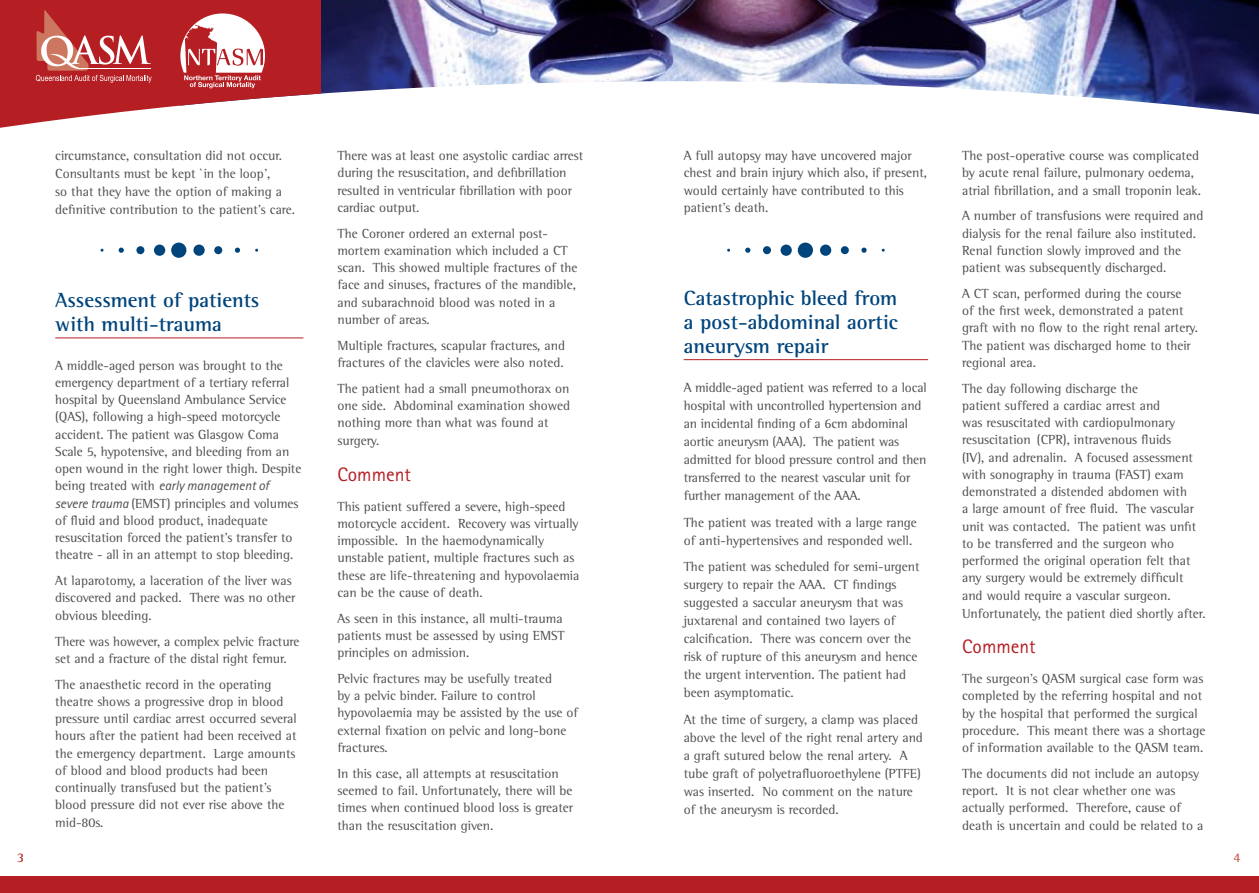
<style>
.page{position:relative;width:1259px;height:893px;background:#fff}
.page>*{position:absolute;margin:0;border:0;box-sizing:border-box;transform-origin:0 0}
.t1{font:700 21px/24px "Rotis Semi Serif";color:#00447c;text-align:justify}
.t2{font:19.5px "Rotis Sans Serif";color:#b51f24}
.t3{font:13.5px/17.2px "Rotis Semi Serif";color:#4d4d4f}
.t4{font:italic 13.5px "Rotis Sans Serif";letter-spacing:-.005em;color:#4d4d4f}
.t5{font:700 13.5px "Rotis Semi Serif";color:#b51f24}
.t6{font:13.5px "Rotis Semi Serif";color:#bd4635}
.s1{font-family:"Rotis Semi Serif";font-style:normal}
.s2{font-family:"Rotis Sans Serif";font-style:italic}
</style>
<div class="page">
<div style="left:0;top:876px;width:1259px;height:17px;background:#b51f24"></div>
<img style="left:321px;top:0;width:938px;height:115px">
<svg style="left:0;top:0;width:321px;height:128px;fill:#b51f24"></svg>
<svg style="left:36px;top:10px;width:116px;height:73px;background:#c44f4f"></svg>
<hr style="left:81px;top:68px;width:70px;height:1px;background:#fff">
<svg style="left:180px;top:13px;width:85px;height:75px"></svg>
<hr style="left:684px;top:359px;width:244px;height:1px;background:#b51f24">
<hr style="left:55px;top:338px;width:248px;height:1px;background:#b51f24">
<div style="left:154px;top:245px;width:11px;height:11px;background:#00447c;border-radius:50%"></div>
<div style="left:171px;top:243px;width:15px;height:15px;background:#00447c;border-radius:50%"></div>
<div style="left:136px;top:246px;width:8px;height:8px;background:#00447c;border-radius:50%"></div>
<svg style="left:119px;top:248px;width:5px;height:5px"></svg>
<div style="left:193px;top:245px;width:12px;height:11px;background:#00447c;border-radius:50%"></div>
<div style="left:214px;top:246px;width:8px;height:8px;background:#00447c;border-radius:50%"></div>
<svg style="left:235px;top:248px;width:5px;height:5px"></svg>
<div style="left:780px;top:245px;width:12px;height:11px;background:#00447c;border-radius:50%"></div>
<div style="left:797px;top:243px;width:16px;height:15px;background:#00447c;border-radius:50%"></div>
<div style="left:763px;top:246px;width:8px;height:8px;background:#00447c;border-radius:50%"></div>
<svg style="left:745px;top:248px;width:5px;height:5px"></svg>
<div style="left:820px;top:245px;width:11px;height:11px;background:#00447c;border-radius:50%"></div>
<div style="left:841px;top:246px;width:8px;height:8px;background:#00447c;border-radius:50%"></div>
<svg style="left:861px;top:248px;width:5px;height:5px"></svg>
<p class="t3" style="left:55px;top:147px;width:241px;line-height:18px">circumstance, consultation did not occur.<br>Consultants must be kept `in the loop’,<br>so that they have the option of making a definitive contribution to the patient’s care.</p>
<h1 class="t1" style="left:55px;top:288px;width:205px">Assessment of patients with multi-trauma</h1>
<p class="t3" style="left:55px;top:356px;width:248px">A middle-aged person was brought to the emergency department of a tertiary referral hospital by Queensland Ambulance Service (QAS), following a high-speed motorcycle accident. The patient was Glasgow Coma Scale 5, hypotensive, and bleeding from an open wound in the right lower thigh. Despite</p>
<p class="t4" style="left:55px;top:478px;width:215px"><span class="s1">being treated with</span> early management of</p>
<p class="t3" style="left:55px;top:494px;width:245px"><span class="s2">severe trauma</span> (EMST) principles and volumes of fluid and blood product, inadequate resuscitation forced the patient’s transfer to theatre - all in an attempt to stop bleeding.</p>
<p class="t3" style="left:55px;top:572px;width:242px">At laparotomy, a laceration of the liver was discovered and packed. There was no other obvious bleeding.</p>
<p class="t3" style="left:55px;top:632px;width:246px">There was however, a complex pelvic fracture set and a fracture of the distal right femur.</p>
<p class="t3" style="left:55px;top:675px;width:243px">The anaesthetic record in the operating theatre shows a progressive drop in blood pressure until cardiac arrest occurred several hours after the patient had been received at the emergency department. Large amounts of blood and blood products had been continually transfused but the patient’s blood pressure did not ever rise above the mid-80s.</p>
<p class="t3" style="left:337px;top:147px;width:247px">There was at least one asystolic cardiac arrest during the resuscitation, and defibrillation resulted in ventricular fibrillation with poor cardiac output.</p>
<p class="t3" style="left:337px;top:225px;width:242px">The Coroner ordered an external post&shy;mortem examination which included a CT scan. This showed multiple fractures of the face and sinuses, fractures of the mandible, and subarachnoid blood was noted in a number of areas.</p>
<p class="t3" style="left:337px;top:337px;width:229px">Multiple fractures, scapular fractures, and fractures of the clavicles were also noted.</p>
<p class="t3" style="left:337px;top:379px;width:234px">The patient had a small pneumothorax on one side. Abdominal examination showed nothing more than what was found at surgery.</p>
<h2 class="t2" style="left:337px;top:463px;width:75px">Comment</h2>
<p class="t3" style="left:337px;top:497px;width:243px">This patient suffered a severe, high-speed motorcycle accident. Recovery was virtually impossible. In the haemodynamically unstable patient, multiple fractures such as these are life-threatening and hypovolaemia can be the cause of death.</p>
<p class="t3" style="left:337px;top:609px;width:229px">As seen in this instance, all multi-trauma patients must be assessed by using EMST principles on admission.</p>
<p class="t3" style="left:337px;top:670px;width:242px">Pelvic fractures may be usefully treated<br>by a pelvic binder. Failure to control hypovolaemia may be assisted by the use of external fixation on pelvic and long-bone fractures.</p>
<p class="t3" style="left:337px;top:764px;width:237px">In this case, all attempts at resuscitation seemed to fail. Unfortunately, there will be times when continued blood loss is greater than the resuscitation given.</p>
<p class="t3" style="left:684px;top:147px;width:245px">A full autopsy may have uncovered major chest and brain injury which also, if present, would certainly have contributed to this patient’s death.</p>
<h1 class="t1" style="left:684px;top:286px;width:216px">Catastrophic bleed from a post-abdominal aortic aneurysm repair</h1>
<p class="t3" style="left:684px;top:379px;width:244px;line-height:18px">A middle-aged patient was referred to a local hospital with uncontrolled hypertension and an incidental finding of a 6cm abdominal aortic aneurysm (AAA). The patient was admitted for blood pressure control and then transferred to the nearest vascular unit for further management of the AAA.</p>
<p class="t3" style="left:684px;top:513px;width:235px;line-height:18px">The patient was treated with a large range of anti-hypertensives and responded well.</p>
<p class="t3" style="left:684px;top:558px;width:237px;line-height:18px">The patient was scheduled for semi-urgent surgery to repair the AAA. CT findings suggested a saccular aneurysm that was juxtarenal and contained two layers of calcification. There was concern over the risk of rupture of this aneurysm and hence the urgent intervention. The patient had been asymptomatic.</p>
<p class="t3" style="left:684px;top:710px;width:241px;line-height:18px">At the time of surgery, a clamp was placed above the level of the right renal artery and a graft sutured below the renal artery. A tube graft of polyetrafluoroethylene (PTFE) was inserted. No comment on the nature of the aneurysm is recorded.</p>
<p class="t3" style="left:962px;top:147px;width:240px">The post-operative course was complicated by acute renal failure, pulmonary oedema, atrial fibrillation, and a small troponin leak.</p>
<p class="t3" style="left:962px;top:207px;width:243px">A number of transfusions were required and dialysis for the renal failure also instituted.<br>Renal function slowly improved and the patient was subsequently discharged.</p>
<p class="t3" style="left:962px;top:285px;width:237px">A CT scan, performed during the course<br>of the first week, demonstrated a patent graft with no flow to the right renal artery.<br>The patient was discharged home to their regional area.</p>
<p class="t3" style="left:962px;top:379px;width:245px">The day following discharge the<br>patient suffered a cardiac arrest and<br>was resuscitated with cardiopulmonary resuscitation (CPR), intravenous fluids<br>(IV), and adrenalin. A focused assessment with sonography in trauma (FAST) exam demonstrated a distended abdomen with<br>a large amount of free fluid. The vascular unit was contacted. The patient was unfit to be transferred and the surgeon who performed the original operation felt that any surgery would be extremely difficult and would require a vascular surgeon.<br>Unfortunately, the patient died shortly after.</p>
<h2 class="t2" style="left:962px;top:635px;width:75px">Comment</h2>
<p class="t3" style="left:962px;top:670px;width:245px">The surgeon’s QASM surgical case form was completed by the referring hospital and not by the hospital that performed the surgical procedure. This meant there was a shortage of information available to the QASM team.</p>
<p class="t3" style="left:962px;top:765px;width:243px">The documents did not include an autopsy report. It is not clear whether one was actually performed. Therefore, cause of death is uncertain and could be related to a</p>
<p class="t5" style="left:17px;top:850px;width:9px">3</p>
<p class="t6" style="left:1233px;top:850px;width:9px">4</p>
</div>
